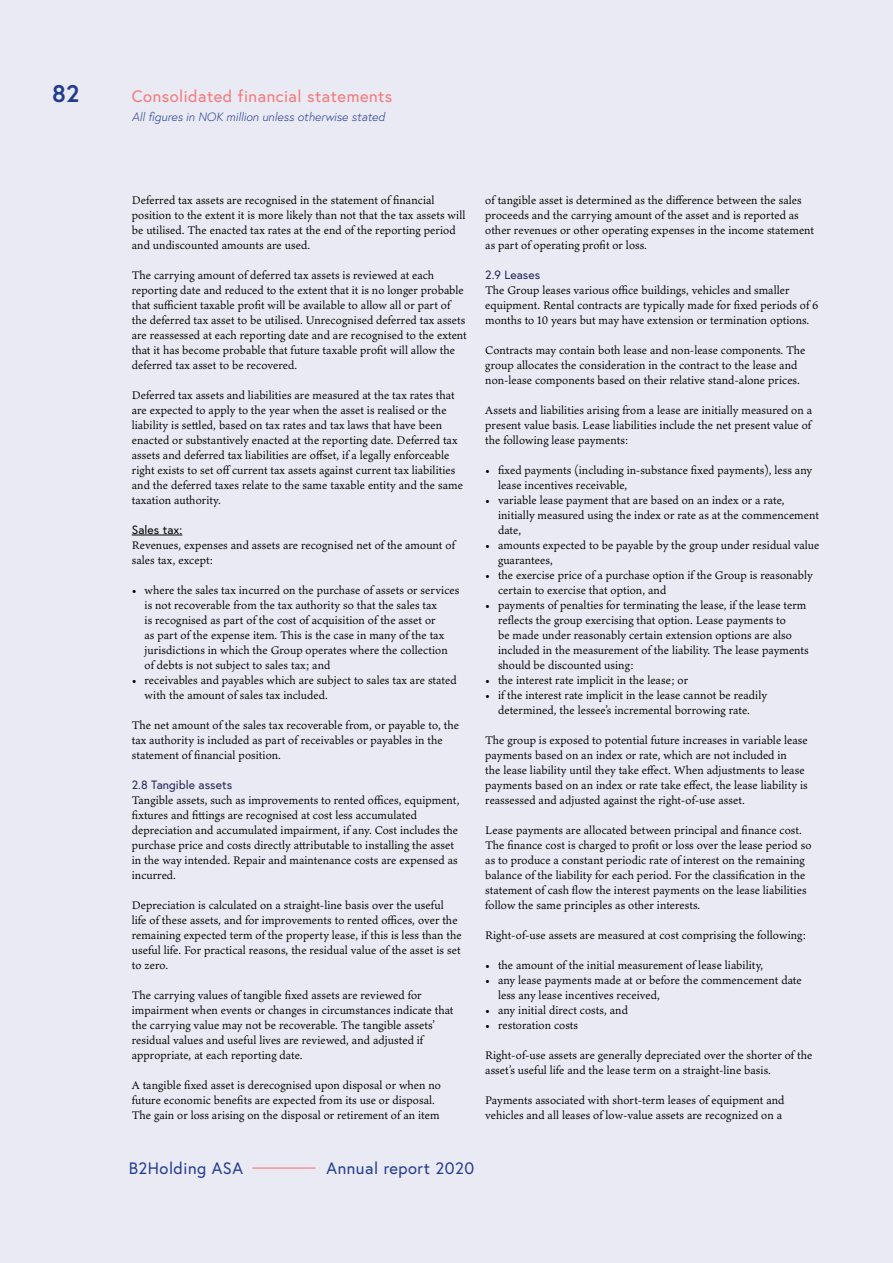
<style>
.page{position:relative;width:893px;height:1263px;background:#eaeaf4}
.page>*{position:absolute;margin:0;border:0;box-sizing:border-box;transform-origin:0 0}
.t1{font:700 24px "Europa";color:#213b8f}
.t2{font:16.5px "Europa";letter-spacing:.03em;color:#f57878}
.t3{font:16.5px "Europa";letter-spacing:.03em;color:#213b8f}
.t4{font:12px/15px "Ten Oldstyle";letter-spacing:.005em;color:#000}
.t5{font:italic 300 12px "Europa";color:#213b8f}
.t6{font:12px "Europa";letter-spacing:.005em;color:#1f2454}
.t7{font:12px "Europa";letter-spacing:.005em;color:#000}
</style>
<div class="page">
<hr style="left:252px;top:1167px;width:63px;height:1px;background:#f57878">
<hr style="left:132px;top:535px;width:50px;height:1px;background:#000">
<h1 class="t1" style="left:52px;top:77px;width:29px">82</h1>
<h2 class="t2" style="left:132px;top:86px;width:262px">Consolidated financial statements</h2>
<p class="t5" style="left:132px;top:109px;width:255px">All figures in NOK million unless otherwise stated</p>
<p class="t4" style="left:132px;top:192px;width:335px">Deferred tax assets are recognised in the statement of financial position to the extent it is more likely than not that the tax assets will be utilised. The enacted tax rates at the end of the reporting period and undiscounted amounts are used.</p>
<p class="t4" style="left:132px;top:267px;width:336px">The carrying amount of deferred tax assets is reviewed at each reporting date and reduced to the extent that it is no longer probable that sufficient taxable profit will be available to allow all or part of the deferred tax asset to be utilised. Unrecognised deferred tax assets are reassessed at each reporting date and are recognised to the extent that it has become probable that future taxable profit will allow the deferred tax asset to be recovered.</p>
<p class="t4" style="left:132px;top:387px;width:333px">Deferred tax assets and liabilities are measured at the tax rates that are expected to apply to the year when the asset is realised or the liability is settled, based on tax rates and tax laws that have been enacted or substantively enacted at the reporting date. Deferred tax assets and deferred tax liabilities are offset, if a legally enforceable right exists to set off current tax assets against current tax liabilities and the deferred taxes relate to the same taxable entity and the same taxation authority.</p>
<p class="t7" style="left:132px;top:522px;width:52px">Sales tax:</p>
<p class="t4" style="left:132px;top:537px;width:325px">Revenues, expenses and assets are recognised net of the amount of sales tax, except:</p>
<p class="t4" style="left:145px;top:582px;width:316px;text-indent:-13px">• where the sales tax incurred on the purchase of assets or services is not recoverable from the tax authority so that the sales tax<br>is recognised as part of the cost of acquisition of the asset or<br>as part of the expense item. This is the case in many of the tax jurisdictions in which the Group operates where the collection of debts is not subject to sales tax; and</p>
<p class="t4" style="left:145px;top:672px;width:314px;text-indent:-13px">• receivables and payables which are subject to sales tax are stated with the amount of sales tax included.</p>
<p class="t4" style="left:132px;top:717px;width:329px">The net amount of the sales tax recoverable from, or payable to, the tax authority is included as part of receivables or payables in the statement of financial position.</p>
<p class="t6" style="left:132px;top:777px;width:102px">2.8 Tangible assets</p>
<p class="t4" style="left:132px;top:792px;width:329px">Tangible assets, such as improvements to rented offices, equipment, fixtures and fittings are recognised at cost less accumulated depreciation and accumulated impairment, if any. Cost includes the purchase price and costs directly attributable to installing the asset in the way intended. Repair and maintenance costs are expensed as incurred.</p>
<p class="t4" style="left:132px;top:897px;width:332px">Depreciation is calculated on a straight-line basis over the useful<br>life of these assets, and for improvements to rented offices, over the remaining expected term of the property lease, if this is less than the useful life. For practical reasons, the residual value of the asset is set to zero.</p>
<p class="t4" style="left:132px;top:987px;width:323px">The carrying values of tangible fixed assets are reviewed for impairment when events or changes in circumstances indicate that the carrying value may not be recoverable. The tangible assets’ residual values and useful lives are reviewed, and adjusted if appropriate, at each reporting date.</p>
<p class="t4" style="left:132px;top:1077px;width:311px">A tangible fixed asset is derecognised upon disposal or when no future economic benefits are expected from its use or disposal.<br>The gain or loss arising on the disposal or retirement of an item</p>
<p class="t4" style="left:485px;top:192px;width:330px">of tangible asset is determined as the difference between the sales proceeds and the carrying amount of the asset and is reported as other revenues or other operating expenses in the income statement as part of operating profit or loss.</p>
<p class="t6" style="left:485px;top:267px;width:56px">2.9 Leases</p>
<p class="t4" style="left:485px;top:282px;width:335px">The Group leases various office buildings, vehicles and smaller equipment. Rental contracts are typically made for fixed periods of 6 months to 10 years but may have extension or termination options.</p>
<p class="t4" style="left:485px;top:342px;width:322px">Contracts may contain both lease and non-lease components. The group allocates the consideration in the contract to the lease and non-lease components based on their relative stand-alone prices.</p>
<p class="t4" style="left:485px;top:402px;width:328px;text-align:justify">Assets and liabilities arising from a lease are initially measured on a present value basis. Lease liabilities include the net present value of the following lease payments:</p>
<p class="t4" style="left:498px;top:462px;width:316px;text-indent:-13px">• fixed payments (including in-substance fixed payments), less any lease incentives receivable,</p>
<p class="t4" style="left:498px;top:492px;width:322px;text-indent:-13px">• variable lease payment that are based on an index or a rate, initially measured using the index or rate as at the commencement date,</p>
<p class="t4" style="left:498px;top:537px;width:323px;text-indent:-13px">• amounts expected to be payable by the group under residual value guarantees,</p>
<p class="t4" style="left:498px;top:567px;width:316px;text-indent:-13px">• the exercise price of a purchase option if the Group is reasonably certain to exercise that option, and</p>
<p class="t4" style="left:498px;top:597px;width:312px;text-indent:-13px">• payments of penalties for terminating the lease, if the lease term reflects the group exercising that option. Lease payments to<br>be made under reasonably certain extension options are also included in the measurement of the liability. The lease payments should be discounted using:</p>
<p class="t4" style="left:485px;top:672px;width:204px">• the interest rate implicit in the lease; or</p>
<p class="t4" style="left:485px;top:687px;width:283px;text-align:center">• if the interest rate implicit in the lease cannot be readily determined, the lessee’s incremental borrowing rate.</p>
<p class="t4" style="left:485px;top:732px;width:324px">The group is exposed to potential future increases in variable lease payments based on an index or rate, which are not included in<br>the lease liability until they take effect. When adjustments to lease payments based on an index or rate take effect, the lease liability is reassessed and adjusted against the right-of-use asset.</p>
<p class="t4" style="left:485px;top:822px;width:328px">Lease payments are allocated between principal and finance cost.<br>The finance cost is charged to profit or loss over the lease period so as to produce a constant periodic rate of interest on the remaining balance of the liability for each period. For the classification in the statement of cash flow the interest payments on the lease liabilities follow the same principles as other interests.</p>
<p class="t4" style="left:485px;top:927px;width:322px">Right-of-use assets are measured at cost comprising the following:</p>
<p class="t4" style="left:485px;top:957px;width:280px">• the amount of the initial measurement of lease liability,</p>
<p class="t4" style="left:498px;top:972px;width:305px;text-indent:-13px">• any lease payments made at or before the commencement date less any lease incentives received,</p>
<p class="t4" style="left:485px;top:1002px;width:144px">• any initial direct costs, and</p>
<p class="t4" style="left:485px;top:1017px;width:94px">• restoration costs</p>
<p class="t4" style="left:485px;top:1047px;width:329px">Right-of-use assets are generally depreciated over the shorter of the asset’s useful life and the lease term on a straight-line basis.</p>
<p class="t4" style="left:485px;top:1092px;width:301px">Payments associated with short-term leases of equipment and vehicles and all leases of low-value assets are recognized on a</p>
<h2 class="t3" style="left:129px;top:1157px;width:116px">B2Holding ASA</h2>
<h2 class="t3" style="left:327px;top:1157px;width:149px">Annual report 2020</h2>
</div>
